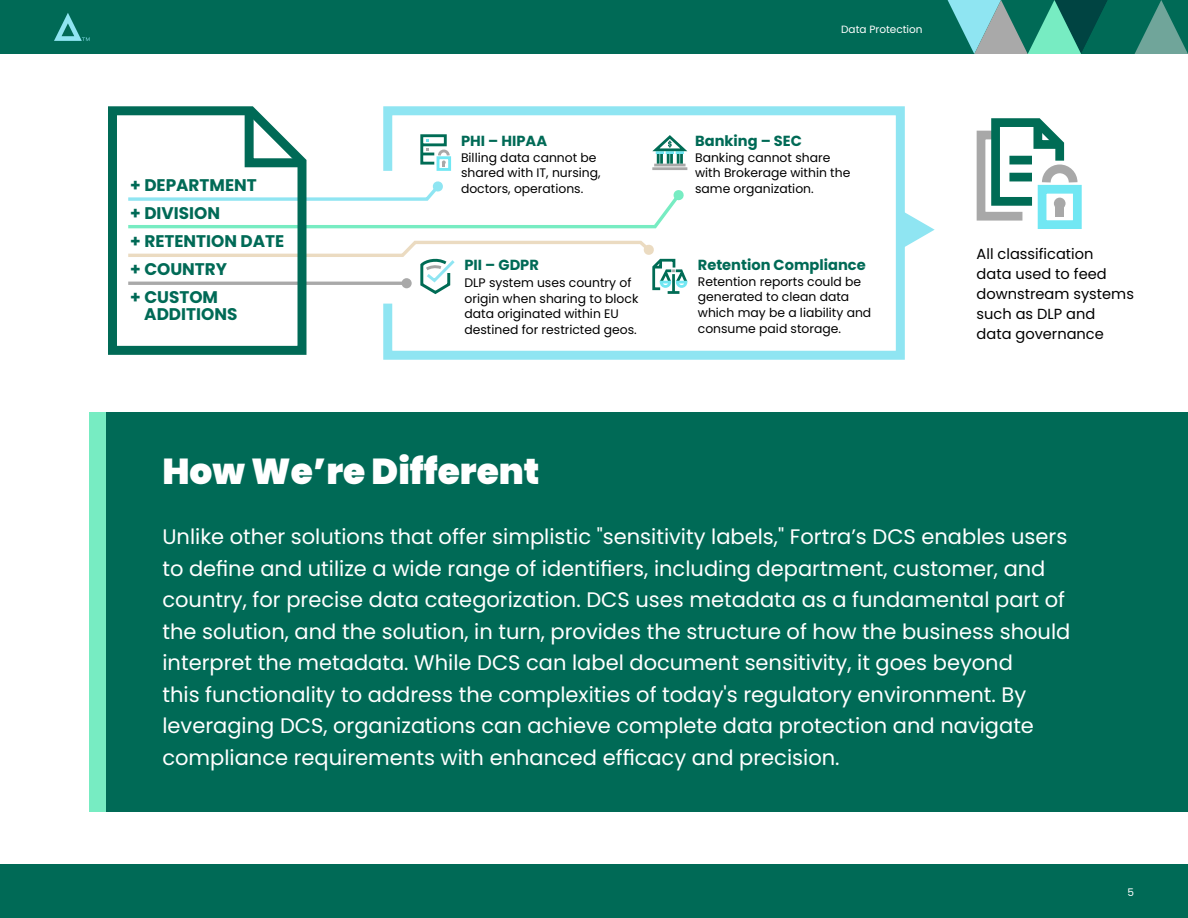
<style>
.page{position:relative;width:1188px;height:918px;background:#fff}
.page>*{position:absolute;margin:0;border:0;box-sizing:border-box;transform-origin:0 0}
.t1{font:900 36px "Poppins";color:#fff}
.t2{font:21px/31.5px "Poppins";color:#fff}
.t3{font:700 16.8px/28px "Poppins";color:#006a56}
.t4{font:14.55px/20.1px "Poppins";color:#000}
.t5{font:700 14.55px "Poppins";color:#006a56}
.t6{font:12.3px/15.8px "Poppins";color:#000}
.t7{font:10.5px "Poppins";color:#fff}
</style>
<div class="page">
<div style="left:0;top:864px;width:1188px;height:54px;background:#006a56"></div>
<div style="left:0;top:0;width:1188px;height:54px;background:#006a56"></div>
<svg style="left:948px;top:0;width:240px;height:54px"></svg>
<svg style="left:54px;top:13px;width:36px;height:28px"></svg>
<div style="left:106px;top:412px;width:1082px;height:400px;background:#006a56"></div>
<svg style="left:311px;top:197px;width:68px;height:32px"></svg>
<div style="left:1038px;top:185px;width:44px;height:44px;border:9px solid #71e7f3"></div>
<svg style="left:977px;top:118px;width:105px;height:107px"></svg>
<div style="left:1009px;top:156px;width:23px;height:8px;background:#006c55"></div>
<div style="left:1009px;top:173px;width:23px;height:8px;background:#006c55"></div>
<svg style="left:108px;top:106px;width:203px;height:249px"></svg>
<svg style="left:240px;top:106px;width:71px;height:66px"></svg>
<svg style="left:125px;top:239px;width:254px;height:55px"></svg>
<svg style="left:379px;top:106px;width:526px;height:254px"></svg>
<svg style="left:903px;top:211px;width:32px;height:37px"></svg>
<div style="left:89px;top:412px;width:17px;height:400px;background:#77ecc2"></div>
<p class="t3" style="left:130px;top:171px;width:156px">+ DEPARTMENT<br>+ DIVISION<br>+ RETENTION DATE + COUNTRY<br>+ CUSTOM</p>
<p class="t3" style="left:144px;top:301px;width:95px">ADDITIONS</p>
<p class="t5" style="left:461px;top:132px;width:88px">PHI – HIPAA</p>
<p class="t6" style="left:461px;top:149px;width:141px">Billing data cannot be shared with IT, nursing, doctors, operations.</p>
<p class="t5" style="left:464px;top:256px;width:76px">PII – GDPR</p>
<p class="t6" style="left:464px;top:275px;width:175px">DLP system uses country of origin when sharing to block data originated within EU destined for restricted geos.</p>
<h1 class="t1" style="left:162px;top:450px;width:379px">How We’re Different</h1>
<p class="t7" style="left:841px;top:23px;width:83px">Data Protection</p>
<p class="t5" style="left:695px;top:132px;width:108px">Banking – SEC</p>
<p class="t6" style="left:695px;top:149px;width:157px">Banking cannot share with Brokerage within the same organization.</p>
<p class="t5" style="left:698px;top:256px;width:169px">Retention Compliance</p>
<p class="t6" style="left:698px;top:274px;width:175px">Retention reports could be generated to clean data which may be a liability and consume paid storage.</p>
<p class="t4" style="left:977px;top:244px;width:159px">All classification<br>data used to feed downstream systems such as DLP and<br>data governance</p>
<p class="t2" style="left:162px;top:521px;width:909px">Unlike other solutions that offer simplistic "sensitivity labels," Fortra’s DCS enables users to define and utilize a wide range of identifiers, including department, customer, and country, for precise data categorization. DCS uses metadata as a fundamental part of the solution, and the solution, in turn, provides the structure of how the business should interpret the metadata. While DCS can label document sensitivity, it goes beyond<br>this functionality to address the complexities of today's regulatory environment. By leveraging DCS, organizations can achieve complete data protection and navigate compliance requirements with enhanced efficacy and precision.</p>
<p class="t7" style="left:1127px;top:887px;width:8px">5</p>
</div>
